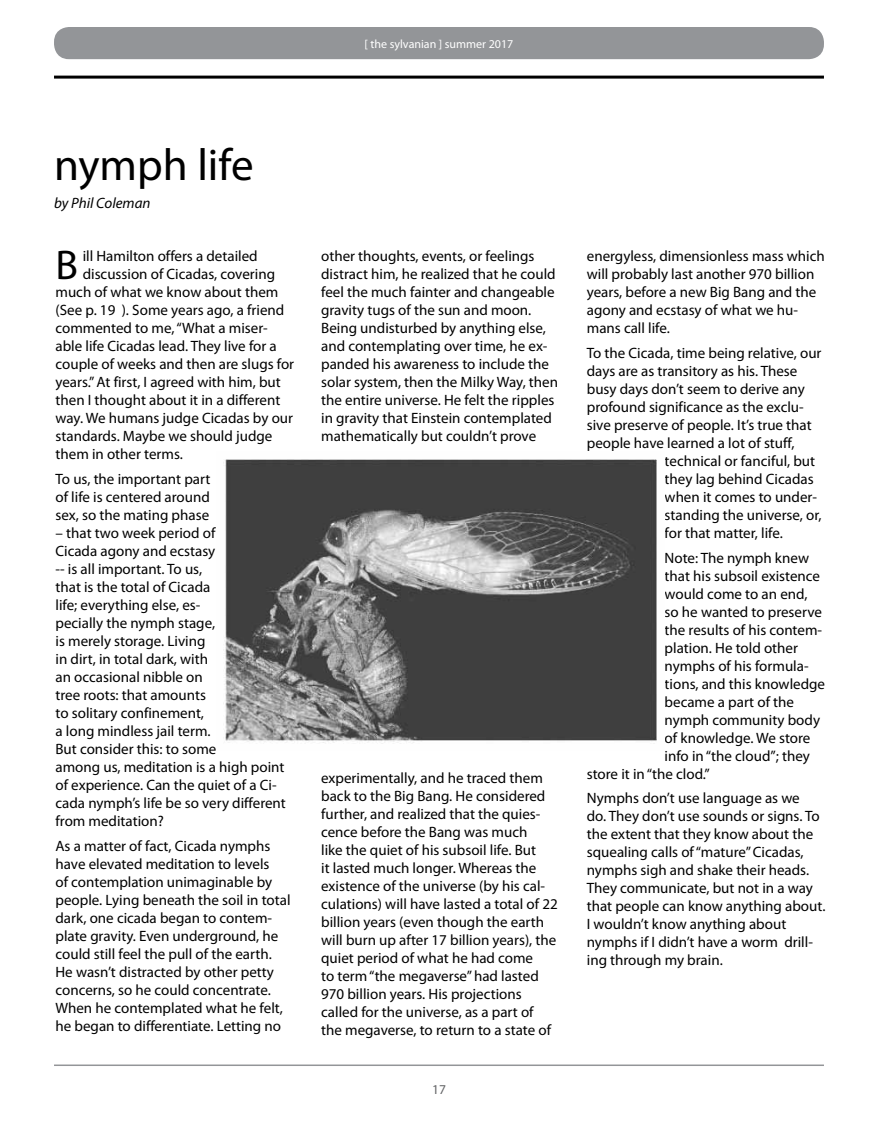
<style>
.page{position:relative;width:878px;height:1134px;background:#fff}
.page>*{position:absolute;margin:0;border:0;box-sizing:border-box;transform-origin:0 0}
.t1{font:45px "Myriad Pro";color:#000}
.t2{font:41.7px "Myriad Pro";color:#000}
.t3{font:15px/18px "Myriad Pro";color:#000}
.t4{font:italic 15px "Myriad Pro";color:#000}
.t5{font:13.5px "Myriad Pro";color:#636466}
.t6{font:12px "Myriad Pro";color:#fff}
</style>
<div class="page">
<div style="left:54px;top:27px;width:770px;height:32px;background:#939598;border-radius:15px"></div>
<hr style="left:54px;top:1065px;width:770px;height:1px;background:#939598">
<hr style="left:54px;top:76px;width:770px;height:3px;background:#000">
<img style="left:223px;top:459px;width:434px;height:285px">
<p class="t6" style="left:364px;top:37px;width:150px">[ the sylvanian ] summer 2017</p>
<h1 class="t1" style="left:54px;top:137px;width:201px">nymph life</h1>
<p class="t4" style="left:54px;top:194px;width:98px">by Phil Coleman</p>
<h2 class="t2" style="left:56px;top:239px;width:24px">B</h2>
<p class="t3" style="left:83px;top:247px;width:176px">ill Hamilton offers a detailed</p>
<p class="t3" style="left:83px;top:265px;width:194px">discussion of Cicadas, covering</p>
<p class="t3" style="left:55px;top:283px;width:224px">much of what we know about them</p>
<p class="t3" style="left:55px;top:301px;width:230px">(See p. 19 ). Some years ago, a friend</p>
<p class="t3" style="left:55px;top:319px;width:214px">commented to me, “What a miser-</p>
<p class="t3" style="left:55px;top:337px;width:223px">able life Cicadas lead. They live for a</p>
<p class="t3" style="left:55px;top:355px;width:240px">couple of weeks and then are slugs for</p>
<p class="t3" style="left:55px;top:373px;width:227px">years.” At first, I agreed with him, but</p>
<p class="t3" style="left:55px;top:391px;width:226px">then I thought about it in a different</p>
<p class="t3" style="left:55px;top:409px;width:239px">way. We humans judge Cicadas by our</p>
<p class="t3" style="left:55px;top:427px;width:218px">standards. Maybe we should judge</p>
<p class="t3" style="left:55px;top:445px;width:129px">them in other terms.</p>
<p class="t3" style="left:55px;top:469px;width:156px;text-align:justify">To us, the important part of life is centered around sex, so the mating phase</p>
<p class="t3" style="left:55px;top:523px;width:232px">– that two week period of<br>Cicada agony and ecstasy<br>-- is all important. To us,<br>that is the total of Cicada<br>life; everything else, es-<br>pecially the nymph stage,<br>is merely storage. Living<br>in dirt, in total dark, with<br>an occasional nibble on<br>tree roots: that amounts<br>to solitary confinement,<br>a long mindless jail term.<br>But consider this: to some<br>among us, meditation is a high point of experience. Can the quiet of a Ci&shy;cada nymph’s life be so very different from meditation?</p>
<p class="t3" style="left:55px;top:836px;width:236px">As a matter of fact, Cicada nymphs have elevated meditation to levels<br>of contemplation unimaginable by people. Lying beneath the soil in total dark, one cicada began to contem&shy;plate gravity. Even underground, he could still feel the pull of the earth.<br>He wasn’t distracted by other petty concerns, so he could concentrate.<br>When he contemplated what he felt, he began to differentiate. Letting no</p>
<p class="t3" style="left:321px;top:247px;width:238px">other thoughts, events, or feelings distract him, he realized that he could feel the much fainter and changeable gravity tugs of the sun and moon.<br>Being undisturbed by anything else, and contemplating over time, he ex&shy;panded his awareness to include the solar system, then the Milky Way, then the entire universe. He felt the ripples in gravity that Einstein contemplated mathematically but couldn’t prove</p>
<p class="t3" style="left:321px;top:769px;width:238px">experimentally, and he traced them back to the Big Bang. He considered further, and realized that the quies&shy;cence before the Bang was much<br>like the quiet of his subsoil life. But<br>it lasted much longer. Whereas the existence of the universe (by his cal&shy;culations) will have lasted a total of 22 billion years (even though the earth will burn up after 17 billion years), the quiet period of what he had come<br>to term “the megaverse” had lasted 970 billion years. H is projections called for the universe, as a part of the megaverse, to return to a state of</p>
<p class="t5" style="left:432px;top:1081px;width:15px">17</p>
<p class="t3" style="left:586px;top:247px;width:239px">energyless, dimensionless mass which will probably last another 970 billion years, before a new Big Bang and the agony and ecstasy of what we hu&shy;mans call life.</p>
<p class="t3" style="left:586px;top:343px;width:236px">To the Cicada, time being relative, our</p>
<p class="t3" style="left:586px;top:361px;width:212px">days are as transitory as his. These</p>
<p class="t3" style="left:586px;top:379px;width:219px">busy days don’t seem to derive any</p>
<p class="t3" style="left:586px;top:397px;width:218px">profound significance as the exclu-</p>
<p class="t3" style="left:586px;top:415px;width:226px">sive preserve of people. I t’s true that</p>
<p class="t3" style="left:586px;top:433px;width:209px">people have learned a lot of stuff,</p>
<p class="t3" style="left:664px;top:451px;width:152px">technical or fanciful, but</p>
<p class="t3" style="left:664px;top:469px;width:150px">they lag behind Cicadas</p>
<p class="t3" style="left:664px;top:487px;width:154px">when it comes to under-</p>
<p class="t3" style="left:664px;top:505px;width:158px">standing the universe, or,</p>
<p class="t3" style="left:664px;top:523px;width:120px">for that matter, life.</p>
<p class="t3" style="left:664px;top:548px;width:146px">Note: The nymph knew</p>
<p class="t3" style="left:664px;top:566px;width:157px">that his subsoil existence</p>
<p class="t3" style="left:664px;top:584px;width:144px">would come to an end,</p>
<p class="t3" style="left:664px;top:602px;width:159px">so he wanted to preserve</p>
<p class="t3" style="left:664px;top:620px;width:159px">the results of his contem-</p>
<p class="t3" style="left:664px;top:638px;width:135px">plation. He told other</p>
<p class="t3" style="left:664px;top:656px;width:145px">nymphs of his formula-</p>
<p class="t3" style="left:664px;top:674px;width:162px">tions, and this knowledge</p>
<p class="t3" style="left:664px;top:692px;width:131px">became a part of the</p>
<p class="t3" style="left:664px;top:710px;width:157px">nymph community body</p>
<p class="t3" style="left:664px;top:728px;width:147px">of knowledge. We store</p>
<p class="t3" style="left:664px;top:746px;width:147px">info in “the cloud”; they</p>
<p class="t3" style="left:586px;top:764px;width:124px">store it in “the clod.”</p>
<p class="t3" style="left:586px;top:789px;width:240px">Nymphs don’t use language as we<br>do. They don’t use sounds or signs. To the extent that they know about the squealing calls of “mature” Cicadas, nymphs sigh and shake their heads.<br>They communicate, but not in a way that people can know anything about.<br>I wouldn’t know anything about nymphs if I didn’t have a worm drill&shy;ing through my brain.</p>
</div>
